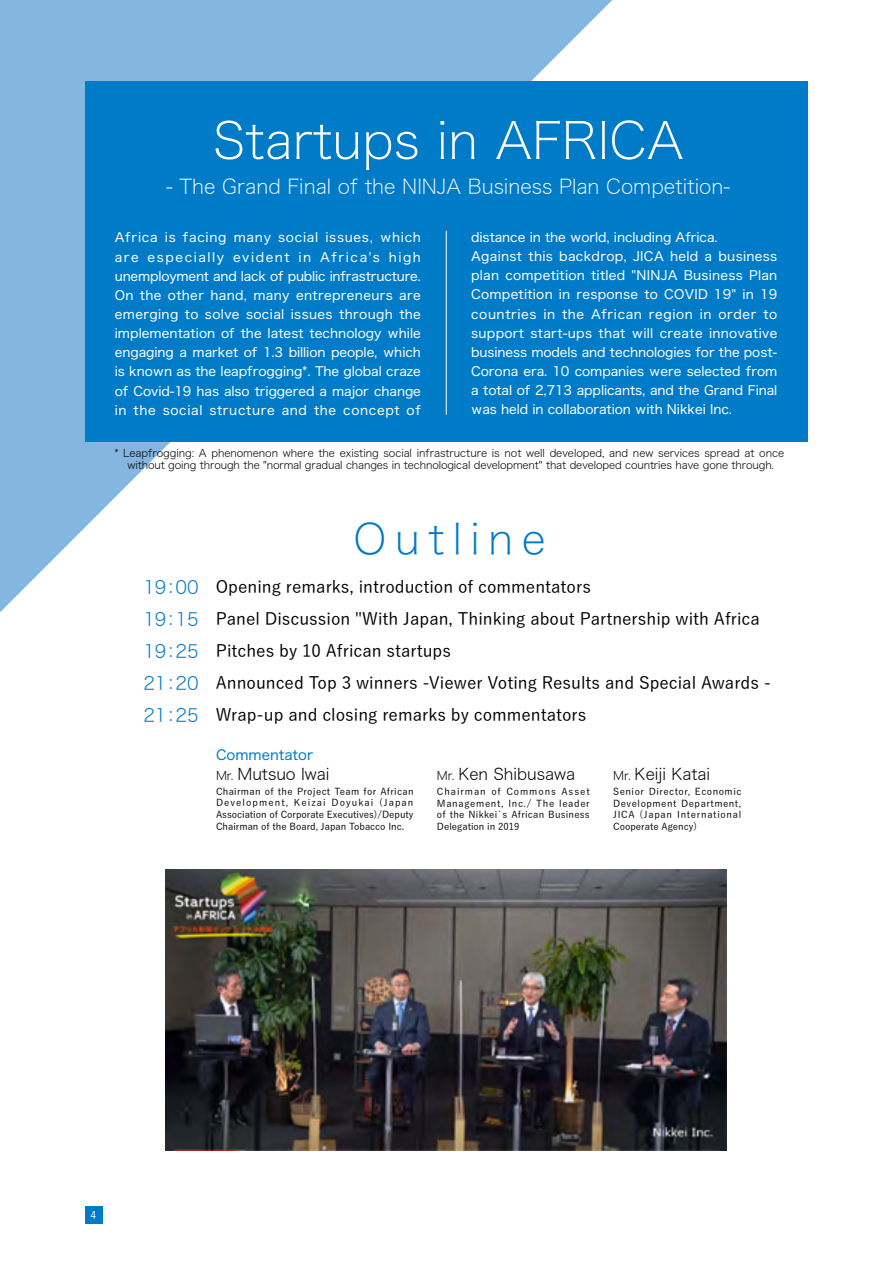
<style>
.page{position:relative;width:893px;height:1263px;background:#fff}
.page>*{position:absolute;margin:0;border:0;box-sizing:border-box;transform-origin:0 0}
.t1{font:51px "Hira Kaku Std W1";color:#fff}
.t2{font:42.45px "Hira Kaku Std N W1";letter-spacing:.2em;color:#007bc7}
.t3{font:20.25px "Hira Kaku Std W1";color:#fff}
.t4{font:18px/32px "Hira Kaku Std W2";color:#007bc7;text-align:justify}
.t5{font:500 16.95px/32px "Yu Go";color:#000}
.t6{font:15.9px "Hira Kaku Std W2";color:#000}
.t7{font:13.8px "Hira Kaku Std W4";color:#007bc7}
.t8{font:12.75px/19.2px "Hira Kaku Std W4";letter-spacing:.02em;color:#fff;text-align:justify}
.t9{font:10.65px/12.8px "Hira Kaku Std W2";letter-spacing:-.01em;color:#000;text-align:center}
.t10{font:500 10.65px "Yu Go Pr 6 N";color:#fff}
.t11{font:500 9.6px/11.7px "Yu Go";color:#000;text-align:justify}
.s1{font-size:11.7px}
</style>
<div class="page">
<svg style="left:0;top:0;width:612px;height:612px"></svg>
<div style="left:85px;top:82px;width:723px;height:360px;background:#007bc7"></div>
<div style="left:85px;top:1206px;width:17px;height:18px;background:#007bc7"></div>
<hr style="left:446px;top:231px;width:1px;height:184px;background:#fff">
<img style="left:165px;top:869px;width:562px;height:281px">
<h1 class="t1" style="left:212px;top:102px;width:473px">Startups in AFRICA</h1>
<h3 class="t3" style="left:166px;top:171px;width:565px">- The Grand Final of the NINJA Business Plan Competition-</h3>
<p class="t8" style="left:115px;top:228px;width:308px">Africa is facing many social issues, which are especially evident in Africa's high unemployment and lack of public infrastructure.<br>On the other hand, many entrepreneurs are emerging to solve social issues through the implementation of the latest technology while engaging a market of 1.3 billion people, which is known as the leapfrogging* . The global craze of Covid-19 has also triggered a major change in the social structure and the concept of</p>
<p class="t8" style="left:471px;top:228px;width:308px;text-align:left">distance in the world, including Africa.<br>Against this backdrop, JICA held a business plan competition titled "NINJA Business Plan Competition in response to COVID 19" in 19 countries in the African region in order to support start-ups that will create innovative business models and technologies for the post-Corona era. 10 companies were selected from a total of 2,713 applicants, and the Grand Final was held in collaboration with Nikkei Inc.</p>
<p class="t9" style="left:115px;top:446px;width:671px">* Leapfrogging: A phenomenon where the existing social infrastructure is not well developed, and new services spread at once without going through the "normal gradual changes in technological development" that developed countries have gone through.</p>
<h3 class="t4" style="left:143px;top:571px;width:57px">19 : 00<br>19 : 15<br>19 : 25<br>21 : 20<br>21 : 25</h3>
<h2 class="t2" style="left:353px;top:507px;width:194px">Outline</h2>
<p class="t5" style="left:216px;top:569px;width:557px">Opening remarks, introduction of commentators<br>Panel Discussion "With Japan, Thinking about Partnership with Africa Pitches by 10 African startups<br>Announced Top 3 winners -Viewer Voting Results and Special Awards - Wrap-up and closing remarks by commentators</p>
<p class="t7" style="left:216px;top:744px;width:99px">Commentator</p>
<p class="t6" style="left:216px;top:762px;width:115px"><span class="s1">Mr.</span> Mutsuo Iwai</p>
<p class="t11" style="left:216px;top:784px;width:199px">Chairman of the Project Team for African Development, Keizai Doyukai (Japan Association of Corporate Executives)/Deputy Chairman of the Board, Japan Tobacco Inc.</p>
<p class="t6" style="left:437px;top:762px;width:140px"><span class="s1">Mr.</span> Ken Shibusawa</p>
<p class="t11" style="left:437px;top:784px;width:154px">Chairman of Commons Asset Management, Inc./ The leader of the Nikkei`s African Business Delegation in 2019</p>
<p class="t6" style="left:613px;top:762px;width:98px"><span class="s1">Mr.</span> Keiji Katai</p>
<p class="t11" style="left:613px;top:784px;width:130px">Senior Director, Economic Development Department, JICA (Japan International Cooperate Agency)</p>
<p class="t10" style="left:91px;top:1205px;width:7px">4</p>
</div>
